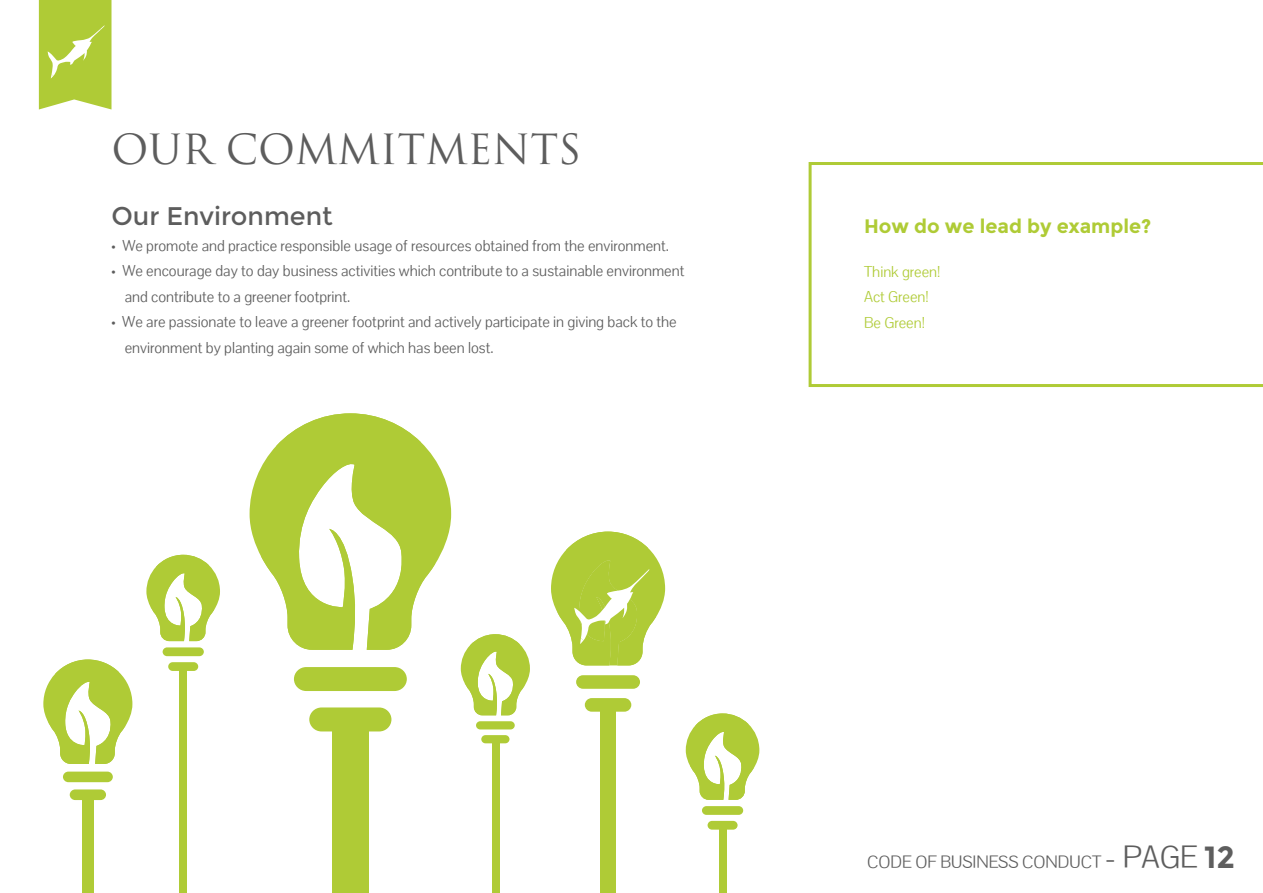
<style>
.page{position:relative;width:1263px;height:893px;background:#fff}
.page>*{position:absolute;margin:0;border:0;box-sizing:border-box;transform-origin:0 0}
.t1{font:40.5px "Trajan Pro";color:#5d5d5d}
.t2{font:25.5px "Montserrat";color:#5d5d5d}
.t3{font:700 19.5px "Montserrat";color:#afcb36}
.t4{font:17.1px "Pontano Sans";color:#5e5e5e}
.t5{font:15px/25.5px "Pontano Sans";color:#5d5d5d}
.t6{font:15px/25.5px "Pontano Sans";color:#afcb36}
.s1{font-family:"Myriad Pro"}
.s2{font-size:30.75px}
.s3{font-family:"Montserrat";font-weight:700;font-size:30.75px}
</style>
<div class="page">
<svg style="left:809px;top:162px;width:454px;height:225px"></svg>
<div style="left:294px;top:667px;width:113px;height:24px;background:#afcb36;border-radius:12px"></div>
<div style="left:309px;top:707px;width:82px;height:24px;background:#afcb36;border-radius:12px"></div>
<svg style="left:250px;top:413px;width:201px;height:237px;fill:#afcb36"></svg>
<div style="left:576px;top:675px;width:64px;height:14px;background:#afcb36;border-radius:7px"></div>
<div style="left:585px;top:698px;width:46px;height:14px;background:#afcb36;border-radius:7px"></div>
<svg style="left:551px;top:532px;width:114px;height:133px"></svg>
<div style="left:476px;top:721px;width:39px;height:8px;background:#afcb36;border-radius:4px"></div>
<div style="left:481px;top:735px;width:28px;height:8px;background:#afcb36;border-radius:4px"></div>
<svg style="left:461px;top:634px;width:69px;height:81px"></svg>
<div style="left:163px;top:647px;width:41px;height:9px;background:#afcb36;border-radius:4px"></div>
<div style="left:168px;top:662px;width:30px;height:9px;background:#afcb36;border-radius:4px"></div>
<svg style="left:146px;top:555px;width:74px;height:86px"></svg>
<div style="left:601px;top:705px;width:15px;height:188px;background:#afcb36"></div>
<div style="left:63px;top:772px;width:50px;height:10px;background:#afcb36;border-radius:5px"></div>
<div style="left:70px;top:789px;width:36px;height:11px;background:#afcb36;border-radius:5px"></div>
<svg style="left:43px;top:659px;width:89px;height:105px"></svg>
<div style="left:82px;top:795px;width:12px;height:98px;background:#afcb36"></div>
<div style="left:492px;top:739px;width:8px;height:154px;background:#afcb36"></div>
<div style="left:179px;top:667px;width:8px;height:226px;background:#afcb36"></div>
<div style="left:702px;top:806px;width:41px;height:9px;background:#afcb36;border-radius:4px"></div>
<div style="left:707px;top:821px;width:30px;height:9px;background:#afcb36;border-radius:4px"></div>
<svg style="left:686px;top:713px;width:73px;height:87px"></svg>
<div style="left:719px;top:825px;width:7px;height:68px;background:#afcb36"></div>
<div style="left:332px;top:719px;width:36px;height:174px;background:#afcb36"></div>
<svg style="left:39px;top:0;width:72px;height:110px;background:#b8d04c"></svg>
<h1 class="t1" style="left:111px;top:126px;width:471px">OUR COMMITMENTS</h1>
<h2 class="t2" style="left:111px;top:206px;width:223px">Our Environment</h2>
<p class="t5" style="left:111px;top:234px;width:559px"><span class="s1">•</span> We promote and practice responsible usage of resources obtained from the environment.</p>
<p class="t5" style="left:125px;top:259px;width:561px;text-indent:-13px"><span class="s1">•</span> We encourage day to day business activities which contribute to a sustainable environment and contribute to a greener footprint.</p>
<p class="t5" style="left:125px;top:310px;width:554px;text-indent:-13px"><span class="s1">•</span> We are passionate to leave a greener footprint and actively participate in giving back to the environment by planting again some of which has been lost.</p>
<h3 class="t3" style="left:864px;top:218px;width:289px">How do we lead by example?</h3>
<p class="t6" style="left:864px;top:260px;width:78px">Think green!<br>Act Green!<br>Be Green!</p>
<p class="t4" style="left:867px;top:855px;width:369px">CODE OF BUSINESS CONDUCT <span class="s2">- PAGE</span> <span class="s3">12</span></p>
</div>
